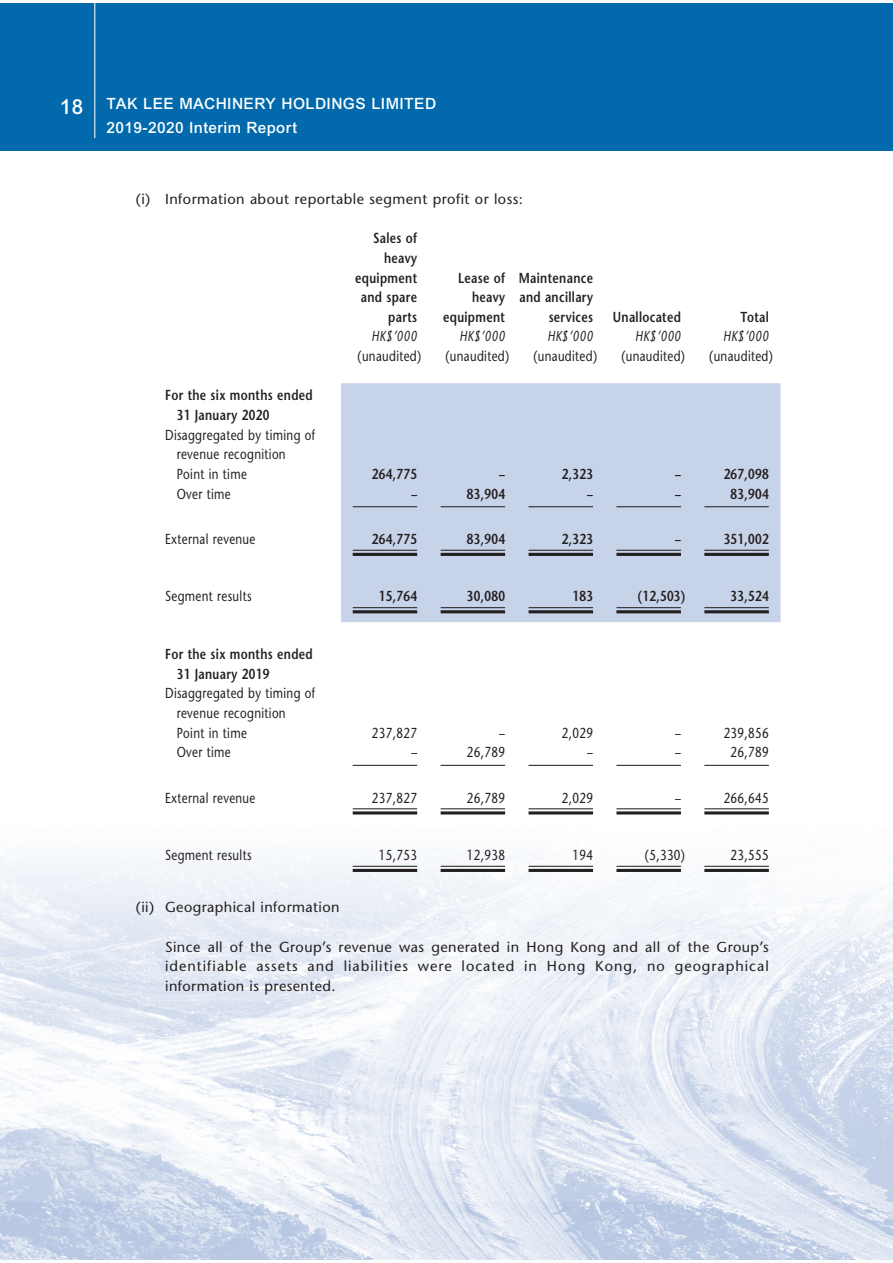
<style>
.page{position:relative;width:893px;height:1263px;background:#fff}
.page>*{position:absolute;margin:0;border:0;box-sizing:border-box;transform-origin:0 0}
.t1{font:500 20.7px "Arial MT Std";color:#fff}
.t2{font:500 15.45px/24.2px "Arial MT Std";letter-spacing:.03em;color:#fff}
.t3{font:500 14.4px/19.6px "Stone Sans Std";letter-spacing:.03em;color:#231f20;scale:.8 1}
.t4{font:600 14.4px/19.6px "Stone Sans Std";letter-spacing:.03em;color:#231f20;text-align:right;scale:.8 1}
.t5{font:500 14.4px/19.6px "Stone Sans Std";letter-spacing:.03em;color:#231f20;text-align:justify}
.t6{font:italic 500 14.4px "Stone Sans Std";letter-spacing:.03em;color:#231f20;scale:.8 1}
</style>
<div class="page">
<img style="left:881px;top:885px;width:12px;height:375px">
<img style="left:0;top:383px;width:879px;height:877px">
<div style="left:0;top:3px;width:879px;height:148px;background:#0169ac"></div>
<div style="left:881px;top:3px;width:12px;height:148px;background:#0169ac"></div>
<hr style="left:94px;top:3px;width:1px;height:135px;background:#fff">
<div style="left:341px;top:383px;width:439px;height:239px;background:#c7d3e9"></div>
<hr style="left:353px;top:506px;width:64px;height:1px;background:#231f20">
<hr style="left:441px;top:506px;width:64px;height:1px;background:#231f20">
<hr style="left:528px;top:506px;width:65px;height:1px;background:#231f20">
<hr style="left:616px;top:506px;width:65px;height:1px;background:#231f20">
<hr style="left:704px;top:506px;width:65px;height:1px;background:#231f20">
<hr style="left:353px;top:550px;width:64px;height:1px;background:#231f20">
<hr style="left:353px;top:553px;width:64px;height:3px;background:#231f20">
<hr style="left:441px;top:550px;width:64px;height:1px;background:#231f20">
<hr style="left:441px;top:553px;width:64px;height:3px;background:#231f20">
<hr style="left:528px;top:550px;width:65px;height:1px;background:#231f20">
<hr style="left:528px;top:553px;width:65px;height:3px;background:#231f20">
<hr style="left:616px;top:550px;width:65px;height:1px;background:#231f20">
<hr style="left:616px;top:553px;width:65px;height:3px;background:#231f20">
<hr style="left:704px;top:550px;width:65px;height:1px;background:#231f20">
<hr style="left:704px;top:553px;width:65px;height:3px;background:#231f20">
<hr style="left:353px;top:607px;width:64px;height:1px;background:#231f20">
<hr style="left:353px;top:610px;width:64px;height:3px;background:#231f20">
<hr style="left:441px;top:607px;width:64px;height:1px;background:#231f20">
<hr style="left:441px;top:610px;width:64px;height:3px;background:#231f20">
<hr style="left:528px;top:607px;width:65px;height:1px;background:#231f20">
<hr style="left:528px;top:610px;width:65px;height:3px;background:#231f20">
<hr style="left:616px;top:607px;width:65px;height:1px;background:#231f20">
<hr style="left:616px;top:610px;width:65px;height:3px;background:#231f20">
<hr style="left:704px;top:607px;width:65px;height:1px;background:#231f20">
<hr style="left:704px;top:610px;width:65px;height:3px;background:#231f20">
<hr style="left:353px;top:765px;width:64px;height:1px;background:#231f20">
<hr style="left:441px;top:765px;width:64px;height:1px;background:#231f20">
<hr style="left:528px;top:765px;width:65px;height:1px;background:#231f20">
<hr style="left:616px;top:765px;width:65px;height:1px;background:#231f20">
<hr style="left:704px;top:765px;width:65px;height:1px;background:#231f20">
<hr style="left:353px;top:808px;width:64px;height:1px;background:#231f20">
<svg style="left:353px;top:811px;width:64px;height:4px"></svg>
<hr style="left:441px;top:808px;width:64px;height:1px;background:#231f20">
<svg style="left:441px;top:811px;width:64px;height:4px"></svg>
<hr style="left:528px;top:808px;width:65px;height:1px;background:#231f20">
<svg style="left:528px;top:811px;width:65px;height:4px"></svg>
<hr style="left:616px;top:808px;width:65px;height:1px;background:#231f20">
<svg style="left:616px;top:811px;width:65px;height:4px"></svg>
<hr style="left:704px;top:808px;width:65px;height:1px;background:#231f20">
<svg style="left:704px;top:811px;width:65px;height:4px"></svg>
<hr style="left:353px;top:866px;width:64px;height:1px;background:#231f20">
<hr style="left:353px;top:869px;width:64px;height:3px;background:#231f20">
<hr style="left:441px;top:866px;width:64px;height:1px;background:#231f20">
<hr style="left:441px;top:869px;width:64px;height:3px;background:#231f20">
<hr style="left:528px;top:866px;width:65px;height:1px;background:#231f20">
<hr style="left:528px;top:869px;width:65px;height:3px;background:#231f20">
<hr style="left:616px;top:866px;width:65px;height:1px;background:#231f20">
<hr style="left:616px;top:869px;width:65px;height:3px;background:#231f20">
<hr style="left:704px;top:866px;width:65px;height:1px;background:#231f20">
<hr style="left:704px;top:869px;width:65px;height:3px;background:#231f20">
<h1 class="t1" style="left:60px;top:95px;width:25px">18</h1>
<p class="t2" style="left:107px;top:91px;width:331px">TAK LEE MACHINERY HOLDINGS LIMITED<br>2019-2020 Interim Report</p>
<p class="t5" style="left:136px;top:190px;width:389px">(i) Information about reportable segment profit or loss:</p>
<p class="t4" style="left:355px;top:229px;width:79px">Sales of heavy equipment and spare parts</p>
<p class="t4" style="left:443px;top:268px;width:79px">Lease of heavy equipment</p>
<p class="t4" style="left:519px;top:268px;width:94px">Maintenance and ancillary services</p>
<p class="t4" style="left:613px;top:308px;width:87px">Unallocated</p>
<p class="t4" style="left:741px;top:308px;width:37px">Total</p>
<p class="t4" style="left:177px;top:386px;width:172px;text-align:left;text-indent:-12px">For the six months ended<br>31 January 2020</p>
<p class="t3" style="left:177px;top:426px;width:175px;text-indent:-12px">Disaggregated by timing of revenue recognition<br>Point in time</p>
<p class="t6" style="left:371px;top:329px;width:59px">HK$’000</p>
<p class="t6" style="left:459px;top:329px;width:59px">HK$’000</p>
<p class="t6" style="left:547px;top:329px;width:59px">HK$’000</p>
<p class="t6" style="left:635px;top:329px;width:59px">HK$’000</p>
<p class="t6" style="left:723px;top:329px;width:59px">HK$’000</p>
<p class="t3" style="left:358px;top:347px;width:81px">(unaudited)</p>
<p class="t3" style="left:445px;top:347px;width:81px">(unaudited)</p>
<p class="t3" style="left:533px;top:347px;width:81px">(unaudited)</p>
<p class="t3" style="left:621px;top:347px;width:81px">(unaudited)</p>
<p class="t3" style="left:709px;top:347px;width:81px">(unaudited)</p>
<p class="t4" style="left:372px;top:465px;width:58px">264,775</p>
<p class="t4" style="left:499px;top:465px;width:9px">–</p>
<p class="t4" style="left:562px;top:465px;width:41px">2,323</p>
<p class="t4" style="left:675px;top:465px;width:9px">–</p>
<p class="t4" style="left:724px;top:465px;width:58px">267,098</p>
<p class="t3" style="left:177px;top:485px;width:69px">Over time</p>
<p class="t4" style="left:411px;top:485px;width:9px">–</p>
<p class="t4" style="left:467px;top:485px;width:49px">83,904</p>
<p class="t4" style="left:587px;top:485px;width:9px">–</p>
<p class="t4" style="left:675px;top:485px;width:9px">–</p>
<p class="t4" style="left:731px;top:485px;width:49px">83,904</p>
<p class="t3" style="left:165px;top:530px;width:114px">External revenue</p>
<p class="t4" style="left:372px;top:530px;width:58px">264,775</p>
<p class="t4" style="left:467px;top:530px;width:49px">83,904</p>
<p class="t4" style="left:562px;top:530px;width:41px">2,323</p>
<p class="t4" style="left:675px;top:530px;width:9px">–</p>
<p class="t4" style="left:724px;top:530px;width:58px">351,002</p>
<p class="t3" style="left:165px;top:587px;width:109px">Segment results</p>
<p class="t4" style="left:379px;top:587px;width:49px">15,764</p>
<p class="t4" style="left:467px;top:587px;width:49px">30,080</p>
<p class="t4" style="left:572px;top:587px;width:27px">183</p>
<p class="t4" style="left:637px;top:587px;width:62px">(12,503)</p>
<p class="t4" style="left:731px;top:587px;width:49px">33,524</p>
<p class="t4" style="left:177px;top:645px;width:172px;text-align:left;text-indent:-12px">For the six months ended<br>31 January 2019</p>
<p class="t3" style="left:177px;top:684px;width:175px;text-indent:-12px">Disaggregated by timing of revenue recognition<br>Point in time</p>
<p class="t3" style="left:372px;top:723px;width:58px">237,827</p>
<p class="t3" style="left:499px;top:723px;width:9px">–</p>
<p class="t3" style="left:562px;top:723px;width:41px">2,029</p>
<p class="t3" style="left:675px;top:723px;width:9px">–</p>
<p class="t3" style="left:724px;top:723px;width:58px">239,856</p>
<p class="t3" style="left:177px;top:743px;width:69px">Over time</p>
<p class="t3" style="left:411px;top:743px;width:9px">–</p>
<p class="t3" style="left:467px;top:743px;width:49px">26,789</p>
<p class="t3" style="left:587px;top:743px;width:9px">–</p>
<p class="t3" style="left:675px;top:743px;width:9px">–</p>
<p class="t3" style="left:731px;top:743px;width:49px">26,789</p>
<p class="t3" style="left:165px;top:789px;width:114px">External revenue</p>
<p class="t3" style="left:372px;top:789px;width:58px">237,827</p>
<p class="t3" style="left:467px;top:789px;width:49px">26,789</p>
<p class="t3" style="left:562px;top:789px;width:41px">2,029</p>
<p class="t3" style="left:675px;top:789px;width:9px">–</p>
<p class="t3" style="left:724px;top:789px;width:58px">266,645</p>
<p class="t3" style="left:165px;top:846px;width:109px">Segment results</p>
<p class="t3" style="left:379px;top:846px;width:49px">15,753</p>
<p class="t3" style="left:467px;top:846px;width:49px">12,938</p>
<p class="t3" style="left:572px;top:846px;width:27px">194</p>
<p class="t3" style="left:645px;top:846px;width:52px">(5,330)</p>
<p class="t3" style="left:731px;top:846px;width:49px">23,555</p>
<p class="t5" style="left:136px;top:898px;width:205px">(ii) Geographical information</p>
<p class="t5" style="left:165px;top:938px;width:605px">Since all of the Group’s revenue was generated in Hong Kong and all of the Group’s identifiable assets and liabilities were located in Hong Kong, no geographical information is presented.</p>
</div>
